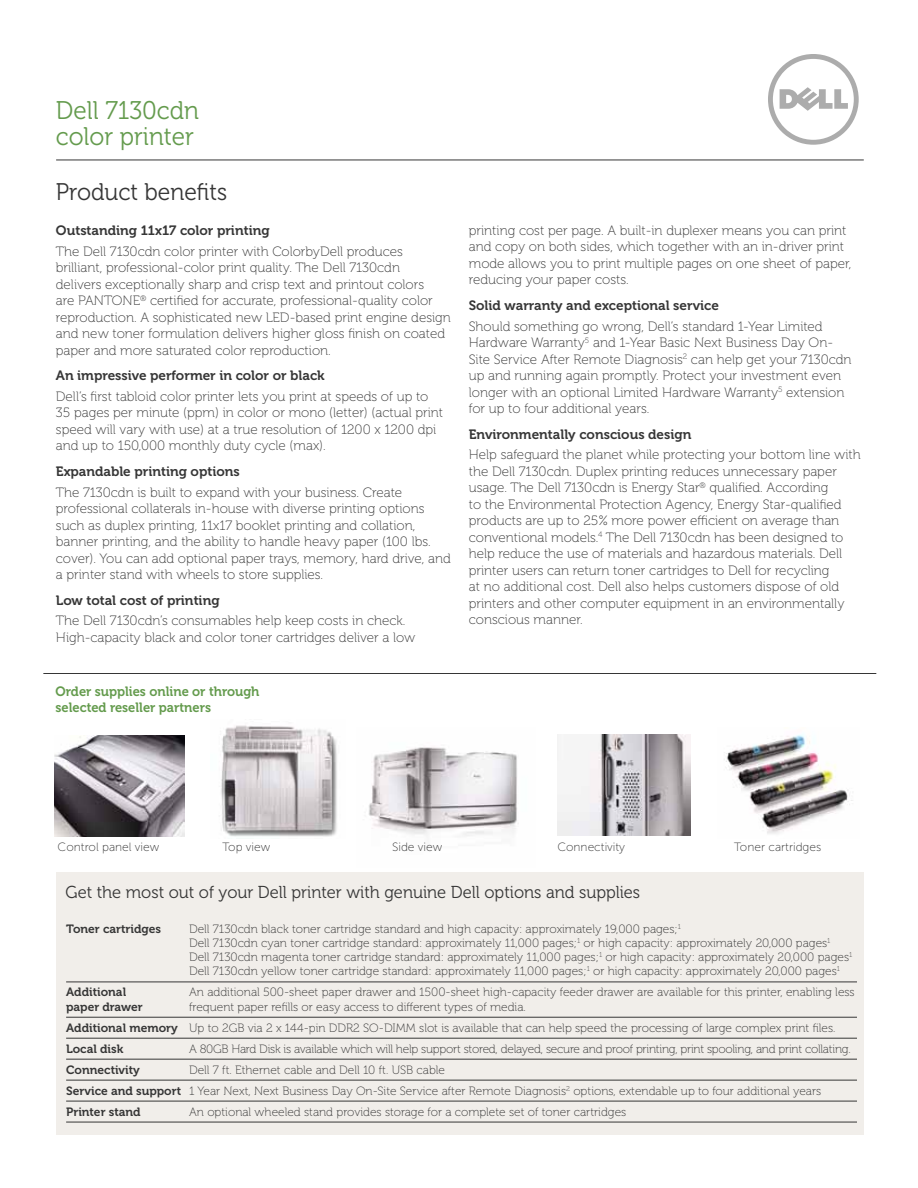
<style>
.page{position:relative;width:918px;height:1188px;background:#fff}
.page>*{position:absolute;margin:0;border:0;box-sizing:border-box;transform-origin:0 0}
.t1{font:25.5px/25.5px "Museo For Dell 300";color:#649b4d;scale:.96 1}
.t2{font:24px "Museo For Dell 300";color:#363636;scale:.96 1}
.t3{font:17.25px "Museo For Dell 300";color:#363636;scale:.96 1}
.t4{font:13.5px/16.5px "Museo For Dell 100";color:#363636}
.t5{font:13.5px "Museo For Dell 700";color:#363636}
.t6{font:13.5px/16.5px "Museo For Dell 700";color:#649b4d;scale:.96 1}
.t7{font:12px/14.2px "Museo For Dell 100";color:#363636}
.t8{font:12px "Museo For Dell 100";letter-spacing:-.02em;color:#363636}
.t9{font:12px "Museo For Dell 700";color:#363636}
.t10{font:12px "Museo Sans For Dell 100";color:#363636}
.s1{font-family:"Museo For Dell 700"}
</style>
<div class="page">
<img style="left:557px;top:734px;width:134px;height:102px">
<img style="left:724px;top:734px;width:129px;height:100px">
<img style="left:368px;top:747px;width:151px;height:89px">
<img style="left:221px;top:725px;width:116px;height:112px">
<div style="left:56px;top:873px;width:808px;height:262px;background:#f1eeea"></div>
<hr style="left:66px;top:982px;width:791px;height:1px;background:#363636">
<hr style="left:66px;top:1059px;width:791px;height:1px;background:#363636">
<hr style="left:66px;top:1080px;width:791px;height:1px;background:#363636">
<hr style="left:66px;top:1101px;width:791px;height:1px;background:#363636">
<hr style="left:66px;top:1122px;width:791px;height:1px;background:#363636">
<svg style="left:768px;top:54px;width:91px;height:91px"></svg>
<hr style="left:43px;top:673px;width:833px;height:1px;background:#363636">
<hr style="left:56px;top:160px;width:808px;height:1px;background:#363636">
<img style="left:54px;top:735px;width:131px;height:102px">
<hr style="left:66px;top:1038px;width:791px;height:1px;background:#363636">
<hr style="left:66px;top:1017px;width:791px;height:1px;background:#363636">
<h1 class="t1" style="left:56px;top:98px;width:151px">Dell 7130cdn color printer</h1>
<h2 class="t2" style="left:56px;top:179px;width:180px">Product benefits</h2>
<p class="t5" style="left:56px;top:223px;width:215px">Outstanding 11x17 color printing</p>
<p class="t4" style="left:56px;top:243px;width:396px">The Dell 7130cdn color printer with ColorbyDell produces brilliant, professional-color print quality. The Dell 7130cdn<br>delivers exceptionally sharp and crisp text and printout colors<br>are PANTONE<sup>®</sup> certified for accurate, professional-quality color reproduction. A sophisticated new LED-based print engine design and new toner formulation delivers higher gloss finish on coated paper and more saturated color reproduction.</p>
<p class="t5" style="left:56px;top:368px;width:270px">An impressive performer in color or black</p>
<p class="t4" style="left:56px;top:388px;width:389px">Dell’s first tabloid color printer lets you print at speeds of up to 35 pages per minute (ppm) in color or mono (letter) (actual print speed will vary with use) at a true resolution of 1200 x 1200 dpi and up to 150,000 monthly duty cycle (max).</p>
<p class="t5" style="left:56px;top:464px;width:185px">Expandable printing options</p>
<p class="t4" style="left:56px;top:484px;width:396px">The 7130cdn is built to expand with your business. Create professional collaterals in-house with diverse printing options such as duplex printing, 11x17 booklet printing and collation, banner printing, and the ability to handle heavy paper (100 lbs. cover). You can add optional paper trays, memory, hard drive, and a printer stand with wheels to store supplies.</p>
<p class="t5" style="left:56px;top:593px;width:165px">Low total cost of printing</p>
<p class="t4" style="left:56px;top:613px;width:361px">The Dell 7130cdn’s consumables help keep costs in check.<br>High-capacity black and color toner cartridges deliver a low</p>
<p class="t6" style="left:56px;top:683px;width:214px">Order supplies online or through selected reseller partners</p>
<p class="t4" style="left:469px;top:222px;width:384px">printing cost per page. A built-in duplexer means you can print and copy on both sides, which together with an in-driver print mode allows you to print multiple pages on one sheet of paper, reducing your paper costs.</p>
<p class="t5" style="left:469px;top:298px;width:252px">Solid warranty and exceptional service</p>
<p class="t4" style="left:469px;top:318px;width:384px">Should something go wrong, Dell’s standard 1-Year Limited Hardware Warranty<sup>5</sup> and 1-Year Basic Next Business Day On-Site Service After Remote Diagnosis<sup>2</sup> can help get your 7130cdn up and running again promptly. Protect your investment even longer with an optional Limited Hardware Warranty<sup>5</sup> extension for up to four additional years.</p>
<p class="t5" style="left:469px;top:427px;width:224px">Environmentally conscious design</p>
<p class="t4" style="left:469px;top:447px;width:393px">Help safeguard the planet while protecting your bottom line with the Dell 7130cdn. Duplex printing reduces unnecessary paper usage. The Dell 7130cdn is Energy Star<sup>®</sup> qualified. According<br>to the Environmental Protection Agency, Energy Star-qualified products are up to 25% more power efficient on average than conventional models.<sup>4</sup> The Dell 7130cdn has been designed to help reduce the use of materials and hazardous materials. Dell printer users can return toner cartridges to Dell for recycling<br>at no additional cost. Dell also helps customers dispose of old printers and other computer equipment in an environmentally conscious manner.</p>
<p class="t10" style="left:58px;top:840px;width:103px">Control panel view</p>
<p class="t10" style="left:222px;top:840px;width:49px">Top view</p>
<p class="t10" style="left:557px;top:840px;width:69px">Connectivity</p>
<p class="t10" style="left:392px;top:840px;width:52px">Side view</p>
<p class="t10" style="left:734px;top:840px;width:89px">Toner cartridges</p>
<p class="t3" style="left:65px;top:883px;width:600px">Get the most out of your Dell printer with genuine Dell options and supplies</p>
<p class="t9" style="left:66px;top:922px;width:97px">Toner cartridges</p>
<p class="t7" style="left:189px;top:922px;width:665px">Dell 7130cdn black toner cartridge standard and high capacity: approximately 19,000 pages;<sup>1<br></sup>Dell 7130cdn cyan toner cartridge standard: approximately 11,000 pages;<sup>1</sup> or high capacity: approximately 20,000 pages<sup>1<br></sup>Dell 7130cdn magenta toner cartridge standard: approximately 11,000 pages;<sup>1</sup> or high capacity: approximately 20,000 pages<sup>1<br></sup>Dell 7130cdn yellow toner cartridge standard: approximately 11,000 pages;<sup>1</sup> or high capacity: approximately 20,000 pages<sup>1</sup></p>
<p class="t9" style="left:66px;top:985px;width:62px">Additional</p>
<p class="t7" style="left:189px;top:985px;width:667px">An additional 500-sheet paper drawer and 1500-sheet high-capacity feeder drawer are available for this printer, enabling less</p>
<p class="t9" style="left:66px;top:1000px;width:78px">paper drawer</p>
<p class="t7" style="left:66px;top:996px;width:771px;line-height:21px;text-indent:123px">frequent paper refills or easy access to different types of media.<br><span class="s1">Additional memory</span> Up to 2GB via 2 x 144-pin DDR2 SO-DIMM slot is available that can help speed the processing of large complex print files.</p>
<p class="t9" style="left:66px;top:1042px;width:59px">Local disk</p>
<p class="t8" style="left:189px;top:1042px;width:663px">A 80GB Hard Disk is available which will help support stored, delayed, secure and proof printing, print spooling, and print collating.</p>
<p class="t9" style="left:66px;top:1063px;width:75px">Connectivity</p>
<p class="t7" style="left:66px;top:1059px;width:757px;line-height:21px;text-indent:123px">Dell 7 ft. Ethernet cable and Dell 10 ft. USB cable<br><span class="s1">Service and support</span> 1 Year Next, Next Business Day On-Site Service after Remote Diagnosis<sup>2</sup> options, extendable up to four additional years</p>
<p class="t9" style="left:66px;top:1105px;width:76px">Printer stand</p>
<p class="t7" style="left:189px;top:1105px;width:439px">An optional wheeled stand provides storage for a complete set of toner cartridges</p>
</div>
